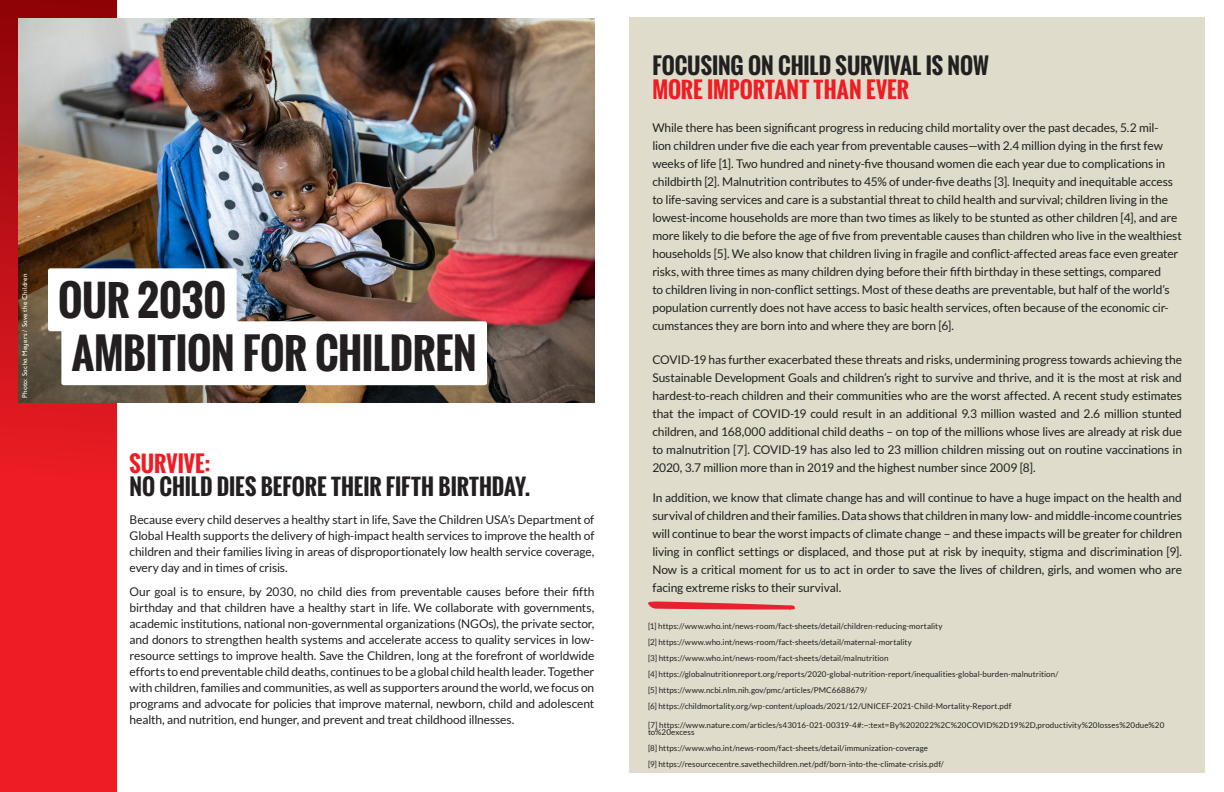
<style>
.page{position:relative;width:1224px;height:792px;background:#fff}
.page>*{position:absolute;margin:0;border:0;box-sizing:border-box;transform-origin:0 0}
.t1{font:700 41.2px "Oswald";letter-spacing:-.01em;color:#231f20}
.t2{font:700 22px/23.1px "Oswald";color:#231f20}
.t3{font:700 22px "Oswald";letter-spacing:.01em;color:#ee1d23}
.text{font:12px/18px "Lato";letter-spacing:-.01em;color:#231f20;text-align:justify}
.text-2{font:8px/7px "Lato";letter-spacing:.005em;color:#231f20}
.Photo_Credit{font:7px "Gill Sans Infant Std";letter-spacing:.03em;color:#fff}
.s1{color:#ee1d23}
</style>
<div class="page">
<svg style="left:0;top:0;width:117px;height:792px;background:#e1191f"></svg>
<div style="left:629px;top:17px;width:576px;height:756px;background:#e0dccb"></div>
<img style="left:18px;top:18px;width:576px;height:384px">
<div style="left:48px;top:268px;width:189px;height:63px;background:#fff;border-radius:2px"></div>
<div style="left:61px;top:321px;width:426px;height:64px;background:#fff;border-radius:2px"></div>
<svg style="left:648px;top:601px;width:147px;height:9px"></svg>
<p class="Photo_Credit" style="left:21px;top:398px;width:126px;rotate:-90deg">Photo: Sacha Meyers / Save the Children</p>
<p class="t1" style="left:58px;top:269px;width:170px">OUR 2030</p>
<p class="t1" style="left:72px;top:323px;width:407px">AMBITION FOR CHILDREN</p>
<h2 class="t2" style="left:130px;top:453px;width:402px"><span class="s1">SURVIVE:<br></span>NO CHILD DIES BEFORE THEIR FIFTH BIRTHDAY.</h2>
<p class="text" style="left:130px;top:512px;width:466px;line-height:16px">Because every child deserves a healthy start in life, Save the Children USA’s Department of Global Health supports the delivery of high-impact health services to improve the health of children and their families living in areas of disproportionately low health service coverage, every day and in times of crisis.</p>
<p class="text" style="left:130px;top:583px;width:466px;line-height:16px">Our goal is to ensure, by 2030, no child dies from preventable causes before their fifth birthday and that children have a healthy start in life. We collaborate with governments, academic institutions, national non-governmental organizations (NGOs), the private sector, and donors to strengthen health systems and accelerate access to quality services in low&shy;resource settings to improve health. Save the Children, long at the forefront of worldwide efforts to end preventable child deaths, continues to be a global child health leader. Together with children, families and communities, as well as supporters around the world, we focus on programs and advocate for policies that improve maternal, newborn, child and adolescent health, and nutrition, end hunger, and prevent and treat childhood illnesses.</p>
<h1 class="t2" style="left:652px;top:54px;width:338px">FOCUSING ON CHILD SURVIVAL IS NOW</h1>
<h1 class="t3" style="left:652px;top:73px;width:258px">MORE IMPORTANT THAN EVER</h1>
<h1 class="text" style="left:652px;top:119px;width:531px;text-align:left">While there has been significant progress in reducing child mortality over the past decades, 5.2 mil-<br>lion children under five die each year from preventable causes—with 2.4 million dying in the first few weeks of life [1]. Two hundred and ninety-five thousand women die each year due to complications in childbirth [2]. Malnutrition contributes to 45% of under-five deaths [3]. Inequity and inequitable access to life-saving services and care is a substantial threat to child health and survival; children living in the lowest-income households are more than two times as likely to be stunted as other children [4], and are more likely to die before the age of five from preventable causes than children who live in the wealthiest households [5]. We also know that children living in fragile and conflict-affected areas face even greater risks, with three times as many children dying before their fifth birthday in these settings, compared<br>to children living in non-conflict settings. Most of these deaths are preventable, but half of the world’s population currently does not have access to basic health services, often because of the economic cir&shy;cumstances they are born into and where they are born [6].</h1>
<p class="text" style="left:652px;top:350px;width:531px">COVID-19 has further exacerbated these threats and risks, undermining progress towards achieving the Sustainable Development Goals and children’s right to survive and thrive, and it is the most at risk and hardest-to-reach children and their communities who are the worst affected. A recent study estimates that the impact of COVID-19 could result in an additional 9.3 million wasted and 2.6 million stunted children, and 168,000 additional child deaths – on top of the millions whose lives are already at risk due to malnutrition [7]. COVID-19 has also led to 23 million children missing out on routine vaccinations in 2020, 3.7 million more than in 2019 and the highest number since 2009 [8].</p>
<p class="text" style="left:652px;top:488px;width:531px">In addition, we know that climate change has and will continue to have a huge impact on the health and survival of children and their families. Data shows that children in many low- and middle-income countries will continue to bear the worst impacts of climate change – and these impacts will be greater for children living in conflict settings or displaced, and those put at risk by inequity, stigma and discrimination [9].<br>Now is a critical moment for us to act in order to save the lives of children, girls, and women who are facing extreme risks to their survival.</p>
<p class="text-2" style="left:648px;top:623px;width:296px">[1] https://www.who.int/news-room/fact-sheets/detail/children-reducing-mortality</p>
<p class="text-2" style="left:648px;top:639px;width:265px">[2] https://www.who.int/news-room/fact-sheets/detail/maternal-mortality</p>
<p class="text-2" style="left:648px;top:655px;width:242px">[3] https://www.who.int/news-room/fact-sheets/detail/malnutrition</p>
<p class="text-2" style="left:648px;top:671px;width:412px">[4] https://globalnutritionreport.org/reports/2020-global-nutrition-report/inequalities-global-burden-malnutrition/</p>
<p class="text-2" style="left:648px;top:687px;width:221px">[5] https://www.ncbi.nlm.nih.gov/pmc/articles/PMC6688679/</p>
<p class="text-2" style="left:648px;top:703px;width:365px">[6] https://childmortality.org/wp-content/uploads/2021/12/UNICEF-2021-Child-Mortality-Report.pdf</p>
<p class="text-2" style="left:648px;top:722px;width:518px">[7] https://www.nature.com/articles/s43016-021-00319-4#:~:text=By%202022%2C%20COVID%2D19%2D,productivity%20losses%20due%20 to%20excess</p>
<p class="text-2" style="left:648px;top:745px;width:282px">[8] https://www.who.int/news-room/fact-sheets/detail/immunization-coverage</p>
<p class="text-2" style="left:648px;top:761px;width:297px">[9] https://resourcecentre.savethechildren.net/pdf/born-into-the-climate-crisis.pdf/</p>
</div>
